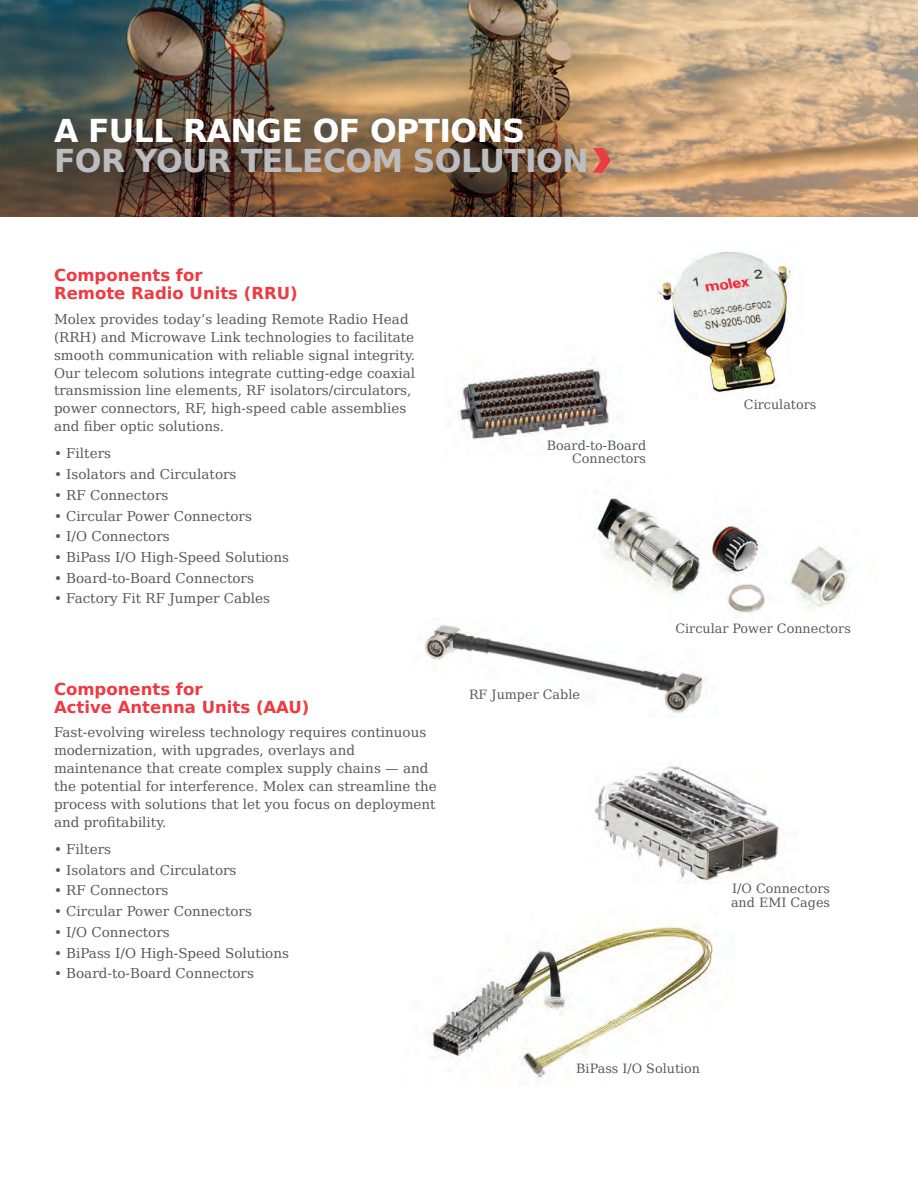
<style>
.page{position:relative;width:918px;height:1188px;background:#fff}
.page>*{position:absolute;margin:0;border:0;box-sizing:border-box;transform-origin:0 0}
.t1{font:700 31.5px "Bitstream Vera Sans";letter-spacing:-.02em;color:#bcbdc0}
.t2{font:700 31.5px "Bitstream Vera Sans";letter-spacing:-.02em;color:#fff}
.t3{font:700 16.5px/18px "Bitstream Vera Sans";color:#ee3a41}
.t4{font:13.5px/18px "DejaVu Serif";color:#57585a}
.t5{font:12.75px/13.5px "DejaVu Serif";color:#57585a}
</style>
<div class="page">
<img style="left:420px;top:625px;width:287px;height:89px">
<img style="left:0;top:0;width:918px;height:216px">
<svg style="left:593px;top:149px;width:18px;height:24px"></svg>
<img style="left:593px;top:498px;width:256px;height:115px">
<img style="left:455px;top:365px;width:167px;height:77px">
<img style="left:595px;top:763px;width:188px;height:120px">
<img style="left:427px;top:927px;width:290px;height:155px">
<img style="left:658px;top:252px;width:133px;height:147px">
<p class="t2" style="left:54px;top:113px;width:473px">A FULL RANGE OF OPTIONS</p>
<p class="t1" style="left:54px;top:143px;width:536px">FOR YOUR TELECOM SOLUTION</p>
<p class="t3" style="left:54px;top:266px;width:245px">Components for<br>Remote Radio Units (RRU)</p>
<p class="t4" style="left:54px;top:308px;width:363px">Molex provides today’s leading Remote Radio Head (RRH) and Microwave Link technologies to facilitate smooth communication with reliable signal integrity.<br>Our telecom solutions integrate cutting-edge coaxial transmission line elements, RF isolators/circulators, power connectors, RF, high-speed cable assemblies and fiber optic solutions.</p>
<p class="t4" style="left:54px;top:443px;width:59px">• Filters</p>
<p class="t4" style="left:54px;top:464px;width:184px">• Isolators and Circulators</p>
<p class="t4" style="left:54px;top:485px;width:116px">• RF Connectors</p>
<p class="t4" style="left:54px;top:506px;width:200px">• Circular Power Connectors</p>
<p class="t4" style="left:54px;top:526px;width:117px">• I/O Connectors</p>
<p class="t4" style="left:54px;top:547px;width:237px">• BiPass I/O High-Speed Solutions</p>
<p class="t4" style="left:54px;top:568px;width:201px">• Board-to-Board Connectors</p>
<p class="t4" style="left:54px;top:588px;width:218px">• Factory Fit RF Jumper Cables</p>
<p class="t3" style="left:54px;top:680px;width:257px">Components for<br>Active Antenna Units (AAU)</p>
<p class="t4" style="left:54px;top:722px;width:384px">Fast-evolving wireless technology requires continuous modernization, with upgrades, overlays and maintenance that create complex supply chains — and the potential for interference. Molex can streamline the process with solutions that let you focus on deployment and profitability.</p>
<p class="t4" style="left:54px;top:839px;width:59px">• Filters</p>
<p class="t4" style="left:54px;top:860px;width:184px">• Isolators and Circulators</p>
<p class="t4" style="left:54px;top:880px;width:116px">• RF Connectors</p>
<p class="t4" style="left:54px;top:901px;width:200px">• Circular Power Connectors</p>
<p class="t4" style="left:54px;top:922px;width:117px">• I/O Connectors</p>
<p class="t4" style="left:54px;top:943px;width:237px">• BiPass I/O High-Speed Solutions</p>
<p class="t4" style="left:54px;top:963px;width:201px">• Board-to-Board Connectors</p>
<p class="t5" style="left:547px;top:438px;width:101px;text-align:right">Board-to-Board<br>Connectors</p>
<p class="t5" style="left:744px;top:396px;width:74px">Circulators</p>
<p class="t5" style="left:469px;top:687px;width:112px">RF Jumper Cable</p>
<p class="t5" style="left:675px;top:620px;width:177px">Circular Power Connectors</p>
<p class="t5" style="left:731px;top:881px;width:101px">I/O Connectors and EMI Cages</p>
<p class="t5" style="left:576px;top:1060px;width:125px">BiPass I/O Solution</p>
</div>
